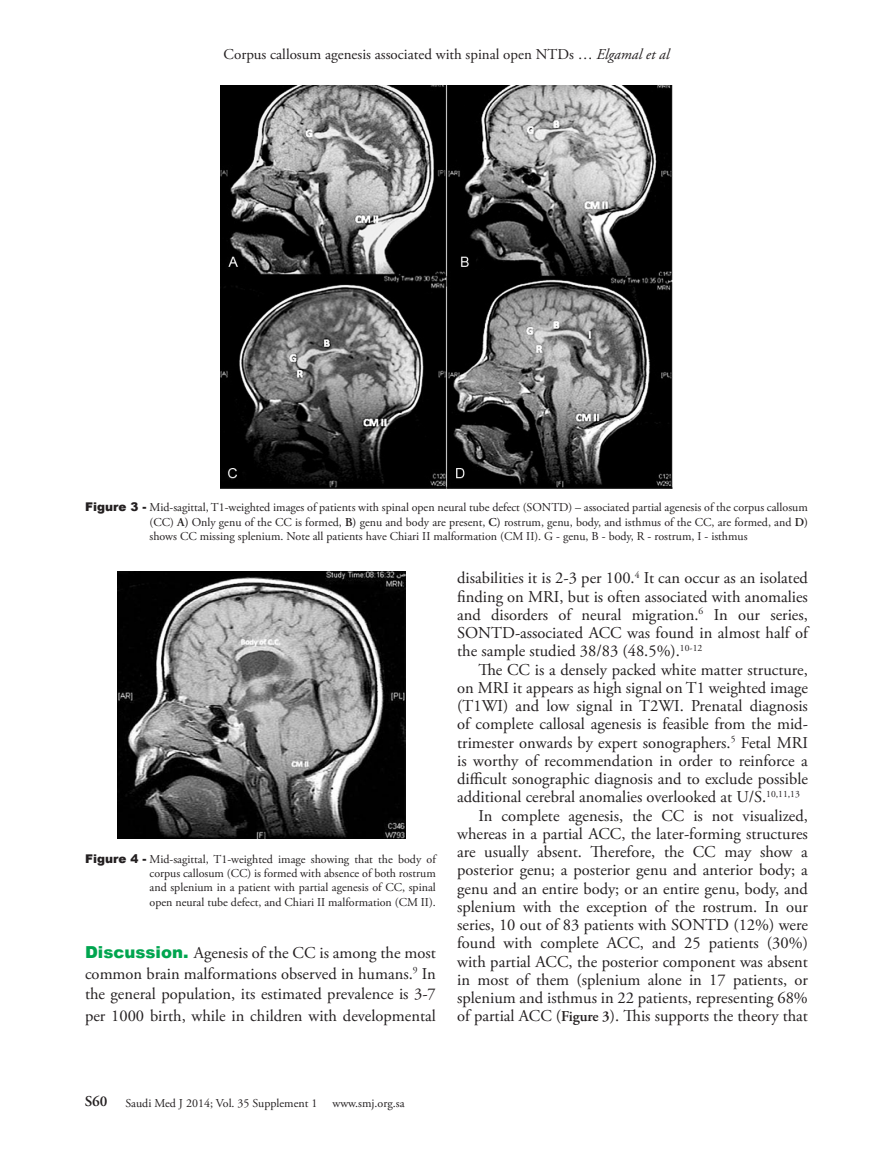
<style>
.page{position:relative;width:893px;height:1149px;background:#fff}
.page>*{position:absolute;margin:0;border:0;box-sizing:border-box;transform-origin:0 0}
.t1{font:16.5px/18.3px "Adobe Garamond Pro";color:#231f20;text-align:justify}
.t2{font:15px "Adobe Garamond Pro";color:#231f20}
.t3{font:12px/14.4px "Adobe Garamond Pro";color:#231f20;text-align:justify}
.s1{font-style:italic}
.s2{font-family:"Arial";font-weight:900}
.s3{font-weight:600}
.s4{font-family:"Arial";font-weight:900;color:#00a54f}
.s5{font-weight:600;font-size:15px}
</style>
<div class="page">
<img style="left:220px;top:85px;width:452px;height:403px">
<img style="left:118px;top:571px;width:288px;height:266px">
<p class="t2" style="left:224px;top:45px;width:447px">Corpus callosum agenesis associated with spinal open NTDs … <span class="s1">Elgamal et al</span></p>
<p class="t3" style="left:150px;top:500px;width:660px;text-indent:-64px"><span class="s2">Figure 3 -</span> Mid-sagittal, T1-weighted images of patients with spinal open neural tube defect (SONTD) – associated partial agenesis of the corpus callosum (CC) <span class="s3">A)</span> Only genu of the CC is formed, <span class="s3">B)</span> genu and body are present, <span class="s3">C)</span> rostrum, genu, body, and isthmus of the CC, are formed, and <span class="s3">D) </span>shows CC missing splenium. Note all patients have Chiari II malformation (CM II). G - genu, B - body, R - rostrum, I - isthmus</p>
<p class="t3" style="left:150px;top:851px;width:288px;text-indent:-64px"><span class="s2">Figure 4 -</span> Mid-sagittal, T1-weighted image showing that the body of corpus callosum (CC) is formed with absence of both rostrum and splenium in a patient with partial agenesis of CC, spinal open neural tube defect, and Chiari II malformation (CM II).</p>
<p class="t1" style="left:85px;top:942px;width:352px;line-height:20.5px"><span class="s4">Discussion.</span> Agenesis of the CC is among the most common brain malformations observed in humans.<sup>9</sup> In the general population, its estimated prevalence is 3-7</p>
<p class="t1" style="left:85px;top:1007px;width:352px">per 1000 birth, while in children with developmental</p>
<p class="t1" style="left:457px;top:569px;width:352px">disabilities it is 2-3 per 100.<sup>4</sup> It can occur as an isolated finding on MRI, but is often associated with anomalies and disorders of neural migration.<sup>6</sup> In our series, SONTD-associated ACC was found in almost half of the sample studied 38/83 (48.5%).<sup>10-12</sup></p>
<p class="t1" style="left:478px;top:660px;width:331px">The CC is a densely packed white matter structure,</p>
<p class="t1" style="left:457px;top:679px;width:352px">on MRI it appears as high signal on T1 weighted image</p>
<p class="t1" style="left:457px;top:697px;width:352px">(T1WI) and low signal in T2WI. Prenatal diagnosis</p>
<p class="t1" style="left:457px;top:715px;width:352px">of complete callosal agenesis is feasible from the mid-</p>
<p class="t1" style="left:457px;top:733px;width:352px">trimester onwards by expert sonographers.<sup>5</sup> Fetal MRI</p>
<p class="t1" style="left:457px;top:751px;width:352px">is worthy of recommendation in order to reinforce a</p>
<p class="t1" style="left:457px;top:770px;width:352px">difficult sonographic diagnosis and to exclude possible</p>
<p class="t1" style="left:457px;top:788px;width:344px">additional cerebral anomalies overlooked at U/S.<sup>10,11,13</sup></p>
<p class="t1" style="left:478px;top:806px;width:331px">In complete agenesis, the CC is not visualized,</p>
<p class="t1" style="left:457px;top:824px;width:352px">whereas in a partial ACC, the later-forming structures</p>
<p class="t1" style="left:457px;top:843px;width:352px">are usually absent. Therefore, the CC may show a</p>
<p class="t1" style="left:457px;top:861px;width:352px">posterior genu; a posterior genu and anterior body; a</p>
<p class="t1" style="left:457px;top:879px;width:352px">genu and an entire body; or an entire genu, body, and</p>
<p class="t1" style="left:457px;top:897px;width:352px">splenium with the exception of the rostrum. In our</p>
<p class="t1" style="left:457px;top:916px;width:352px">series, 10 out of 83 patients with SONTD (12%) were</p>
<p class="t1" style="left:457px;top:934px;width:352px">found with complete ACC, and 25 patients (30%)</p>
<p class="t1" style="left:457px;top:952px;width:352px">with partial ACC, the posterior component was absent</p>
<p class="t1" style="left:457px;top:970px;width:352px">in most of them (splenium alone in 17 patients, or</p>
<p class="t1" style="left:457px;top:988px;width:352px">splenium and isthmus in 22 patients, representing 68%</p>
<p class="t1" style="left:457px;top:1007px;width:352px">of partial ACC (<span class="s5">Figure 3</span>). This supports the theory that</p>
<p class="t3" style="left:85px;top:1095px;width:234px"><span class="s5">S60</span> Saudi Med J 2014; Vol. 35 Supplement 1</p>
<p class="t3" style="left:332px;top:1095px;width:74px">www.smj.org.sa</p>
</div>
